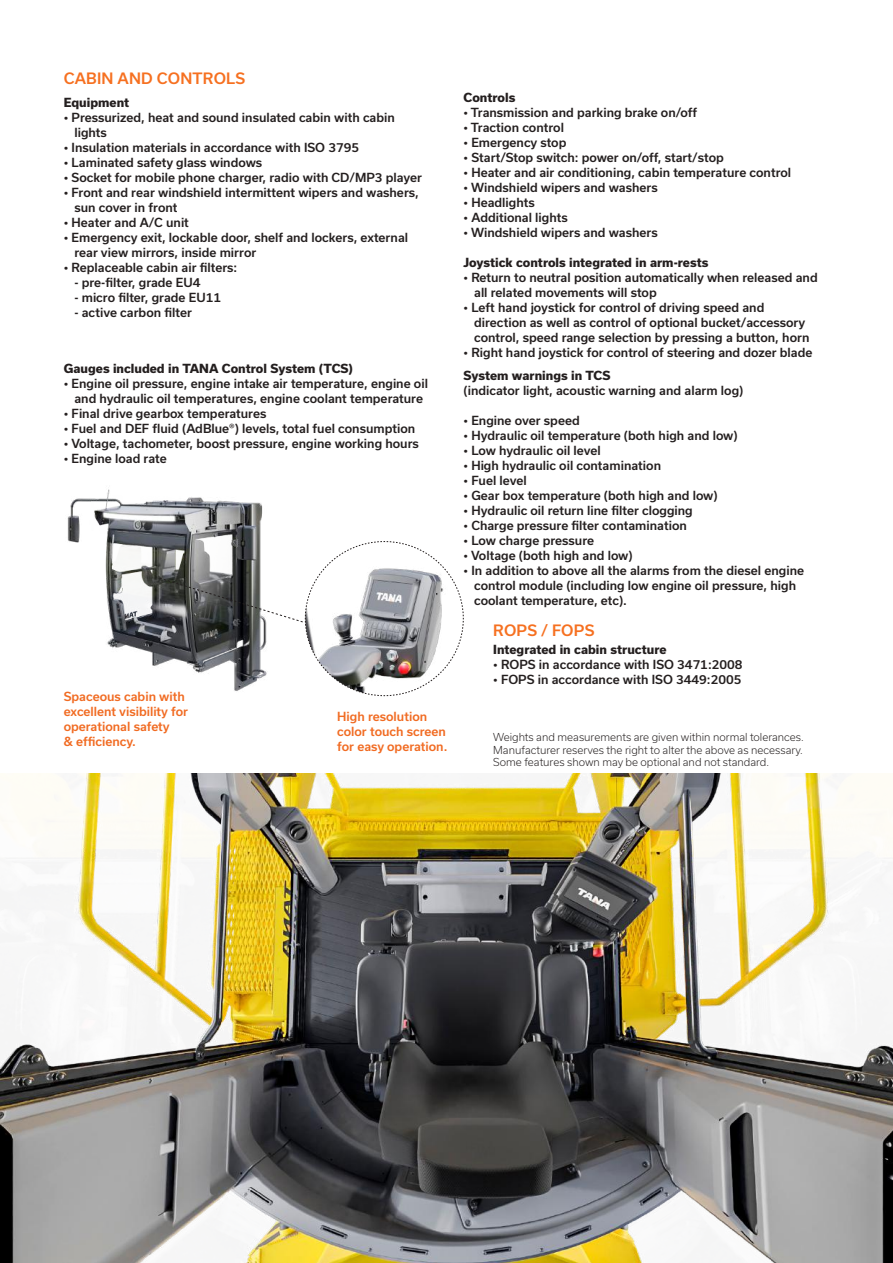
<style>
.page{position:relative;width:893px;height:1263px;background:#fff}
.page>*{position:absolute;margin:0;border:0;box-sizing:border-box;transform-origin:0 0}
.t1{font:500 15px "Usual";letter-spacing:.015em;color:#f67020}
.t2{font:500 12px/15px "Usual";color:#241f1f}
.t3{font:800 12px "Usual";color:#241f1f}
.t4{font:500 12px/15px "Usual";color:#f16b22}
.t5{font:300 10.5px/12.6px "Usual";color:#241f1f;text-align:justify}
</style>
<div class="page">
<img style="left:67px;top:489px;width:196px;height:177px">
<svg style="left:159px;top:541px;width:305px;height:155px"></svg>
<img style="left:0;top:774px;width:893px;height:489px">
<p class="t1" style="left:64px;top:69px;width:183px">CABIN AND CONTROLS</p>
<p class="t3" style="left:64px;top:96px;width:67px">Equipment</p>
<p class="t2" style="left:74px;top:110px;width:322px;text-indent:-11px">• Pressurized, heat and sound insulated cabin with cabin lights</p>
<p class="t2" style="left:64px;top:140px;width:297px">• Insulation materials in accordance with ISO 3795</p>
<p class="t2" style="left:64px;top:155px;width:200px">• Laminated safety glass windows</p>
<p class="t2" style="left:64px;top:170px;width:360px">• Socket for mobile phone charger, radio with CD/MP3 player</p>
<p class="t2" style="left:74px;top:185px;width:346px;text-indent:-11px">• Front and rear windshield intermittent wipers and washers, sun cover in front</p>
<p class="t2" style="left:64px;top:215px;width:127px">• Heater and A/C unit</p>
<p class="t2" style="left:74px;top:230px;width:335px;text-indent:-11px">• Emergency exit, lockable door, shelf and lockers, external rear view mirrors, inside mirror</p>
<p class="t2" style="left:64px;top:260px;width:175px">• Replaceable cabin air filters:</p>
<p class="t2" style="left:74px;top:275px;width:128px">- pre-filter, grade EU4</p>
<p class="t2" style="left:74px;top:290px;width:148px">- micro filter, grade EU11</p>
<p class="t2" style="left:74px;top:305px;width:119px">- active carbon filter</p>
<p class="t3" style="left:64px;top:362px;width:291px">Gauges included in TANA Control System (TCS)</p>
<p class="t2" style="left:64px;top:376px;width:366px;text-align:center">• Engine oil pressure, engine intake air temperature, engine oil and hydraulic oil temperatures, engine coolant temperature</p>
<p class="t2" style="left:64px;top:406px;width:204px">• Final drive gearbox temperatures</p>
<p class="t2" style="left:64px;top:421px;width:353px">• Fuel and DEF fluid (AdBlue®) levels, total fuel consumption</p>
<p class="t2" style="left:64px;top:436px;width:357px">• Voltage, tachometer, boost pressure, engine working hours</p>
<p class="t2" style="left:64px;top:451px;width:104px">• Engine load rate</p>
<p class="t4" style="left:64px;top:689px;width:126px">Spaceous cabin with excellent visibility for operational safety<br>&amp; efficiency.</p>
<p class="t4" style="left:337px;top:709px;width:112px">High resolution color touch screen for easy operation.</p>
<p class="t3" style="left:463px;top:91px;width:53px">Controls</p>
<p class="t2" style="left:463px;top:105px;width:235px">• Transmission and parking brake on/off</p>
<p class="t2" style="left:463px;top:120px;width:102px">• Traction control</p>
<p class="t2" style="left:463px;top:135px;width:104px">• Emergency stop</p>
<p class="t2" style="left:463px;top:150px;width:262px">• Start/Stop switch: power on/off, start/stop</p>
<p class="t2" style="left:463px;top:165px;width:329px">• Heater and air conditioning, cabin temperature control</p>
<p class="t2" style="left:463px;top:180px;width:196px">• Windshield wipers and washers</p>
<p class="t2" style="left:463px;top:195px;width:73px">• Headlights</p>
<p class="t2" style="left:463px;top:210px;width:106px">• Additional lights</p>
<p class="t2" style="left:463px;top:225px;width:196px">• Windshield wipers and washers</p>
<p class="t3" style="left:463px;top:256px;width:246px">Joystick controls integrated in arm-rests</p>
<p class="t2" style="left:474px;top:270px;width:345px;text-indent:-11px">• Return to neutral position automatically when released and all related movements will stop</p>
<p class="t2" style="left:474px;top:300px;width:337px;text-indent:-11px">• Left hand joystick for control of driving speed and direction as well as control of optional bucket/accessory control, speed range selection by pressing a button, horn</p>
<p class="t2" style="left:463px;top:345px;width:350px">• Right hand joystick for control of steering and dozer blade</p>
<p class="t3" style="left:463px;top:368px;width:149px">System warnings in TCS</p>
<p class="t2" style="left:463px;top:383px;width:281px">(indicator light, acoustic warning and alarm log)</p>
<p class="t2" style="left:463px;top:413px;width:118px">• Engine over speed</p>
<p class="t2" style="left:463px;top:428px;width:276px">• Hydraulic oil temperature (both high and low)</p>
<p class="t2" style="left:463px;top:443px;width:139px">• Low hydraulic oil level</p>
<p class="t2" style="left:463px;top:458px;width:199px">• High hydraulic oil contamination</p>
<p class="t2" style="left:463px;top:473px;width:65px">• Fuel level</p>
<p class="t2" style="left:463px;top:488px;width:256px">• Gear box temperature (both high and low)</p>
<p class="t2" style="left:463px;top:503px;width:231px">• Hydraulic oil return line filter clogging</p>
<p class="t2" style="left:463px;top:518px;width:225px">• Charge pressure filter contamination</p>
<p class="t2" style="left:463px;top:533px;width:132px">• Low charge pressure</p>
<p class="t2" style="left:463px;top:548px;width:171px">• Voltage (both high and low)</p>
<p class="t2" style="left:474px;top:563px;width:331px;text-indent:-11px">• In addition to above all the alarms from the diesel engine control module (including low engine oil pressure, high coolant temperature, etc).</p>
<p class="t1" style="left:493px;top:622px;width:103px">ROPS / FOPS</p>
<p class="t3" style="left:493px;top:642px;width:175px">Integrated in cabin structure</p>
<p class="t2" style="left:493px;top:657px;width:251px">• ROPS in accordance with ISO 3471:2008</p>
<p class="t2" style="left:493px;top:672px;width:250px">• FOPS in accordance with ISO 3449:2005</p>
<p class="t5" style="left:493px;top:731px;width:312px">Weights and measurements are given within normal tolerances.<br>Manufacturer reserves the right to alter the above as necessary.<br>Some features shown may be optional and not standard.</p>
</div>
